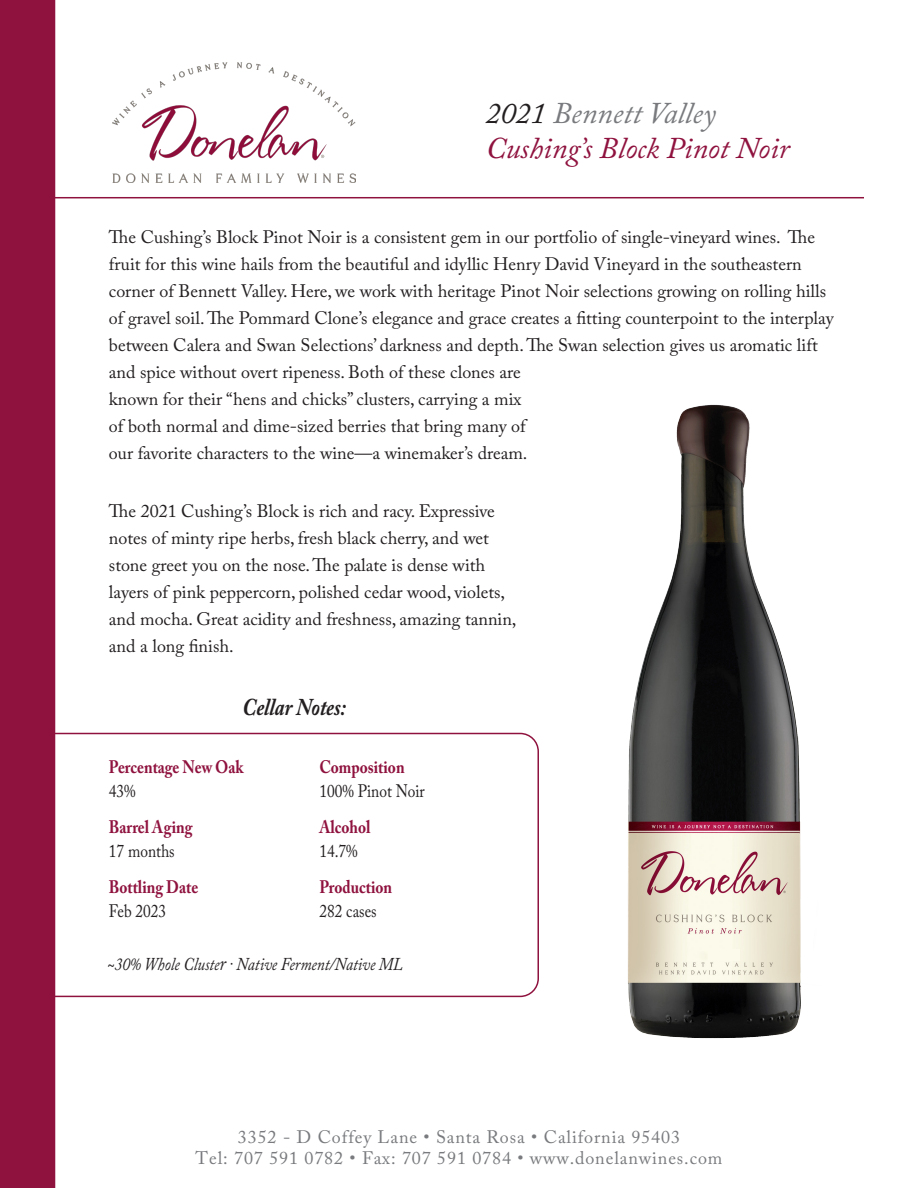
<style>
.page{position:relative;width:918px;height:1188px;background:#fff}
.page>*{position:absolute;margin:0;border:0;box-sizing:border-box;transform-origin:0 0}
.t1{font:italic 30px "Adobe Caslon Pro";color:#8f123e}
.t2{font:italic 30px "Adobe Caslon Pro";color:#787a7d}
.t3{font:italic 700 24px "Adobe Caslon Pro";color:#231f20;scale:.85 1}
.t4{font:18px/27px "Adobe Caslon Pro";color:#231f20}
.t5{font:18px "Adobe Caslon Pro";letter-spacing:.05em;color:#787a7d}
.t6{font:700 18px "Adobe Caslon Pro";color:#8f123e;scale:.85 1}
.t7{font:18px "Adobe Caslon Pro";color:#231f20;scale:.85 1}
.t8{font:italic 18px "Adobe Caslon Pro";color:#231f20;scale:.85 1}
.s1{color:#231f20}
.s2{font-size:21px}
</style>
<div class="page">
<div style="left:30px;top:733px;width:509px;height:264px;border:2px solid #8f123e;border-radius:18px"></div>
<img style="left:112px;top:62px;width:243px;height:121px">
<hr style="left:54px;top:197px;width:810px;height:1px;background:#8f123e">
<div style="left:0;top:0;width:55px;height:1188px;background:#8f123e"></div>
<img style="left:628px;top:404px;width:173px;height:635px">
<div style="left:708px;top:949px;width:32px;height:12px;background:#fcfaea"></div>
<p class="t2" style="left:486px;top:95px;width:231px"><span class="s1">2021</span> Bennett Valley</p>
<p class="t1" style="left:486px;top:130px;width:305px">Cushing’s Block Pinot Noir</p>
<p class="t4" style="left:109px;top:223px;width:726px">The Cushing’s Block Pinot Noir is a consistent gem in our portfolio of single-vineyard wines. The fruit for this wine hails from the beautiful and idyllic Henry David Vineyard in the southeastern corner of Bennett Valley. Here, we work with heritage Pinot Noir selections growing on rolling hills of gravel soil. The Pommard Clone’s elegance and grace creates a fitting counterpoint to the interplay between Calera and Swan Selections’ darkness and depth. The Swan selection gives us aromatic lift and spice without overt ripeness. Both of these clones are<br>known for their “hens and chicks” clusters, carrying a mix<br>of both normal and dime-sized berries that bring many of<br>our favorite characters to the wine—a winemaker’s dream.</p>
<p class="t4" style="left:109px;top:498px;width:409px">The 2021 Cushing’s Block is rich and racy. Expressive notes of minty ripe herbs, fresh black cherry, and wet stone greet you on the nose. The palate is dense with layers of pink peppercorn, polished cedar wood, violets, and mocha. Great acidity and freshness, amazing tannin, and a long finish.</p>
<p class="t3" style="left:242px;top:692px;width:123px">Cellar Notes:</p>
<p class="t6" style="left:109px;top:757px;width:160px">Percentage New Oak</p>
<p class="t7" style="left:109px;top:781px;width:33px">43%</p>
<p class="t6" style="left:109px;top:817px;width:100px">Barrel Aging</p>
<p class="t7" style="left:109px;top:841px;width:79px">17 months</p>
<p class="t6" style="left:109px;top:877px;width:107px">Bottling Date</p>
<p class="t7" style="left:109px;top:901px;width:69px">Feb 2023</p>
<p class="t6" style="left:319px;top:757px;width:102px">Composition</p>
<p class="t7" style="left:319px;top:781px;width:125px">100% Pinot Noir</p>
<p class="t6" style="left:319px;top:817px;width:62px">Alcohol</p>
<p class="t7" style="left:319px;top:841px;width:47px">14.7%</p>
<p class="t6" style="left:319px;top:877px;width:87px">Production</p>
<p class="t7" style="left:319px;top:901px;width:69px">282 cases</p>
<p class="t8" style="left:107px;top:954px;width:349px">~30% Whole Cluste<span class="s2">r</span> · Native Ferment/Native ML</p>
<p class="t5" style="left:238px;top:1126px;width:444px">3352 - D Coffey Lane • Santa Rosa • California 95403</p>
<p class="t5" style="left:196px;top:1147px;width:528px">Tel: 707 591 0782 • Fax: 707 591 0784 • www.donelanwines.com</p>
</div>
